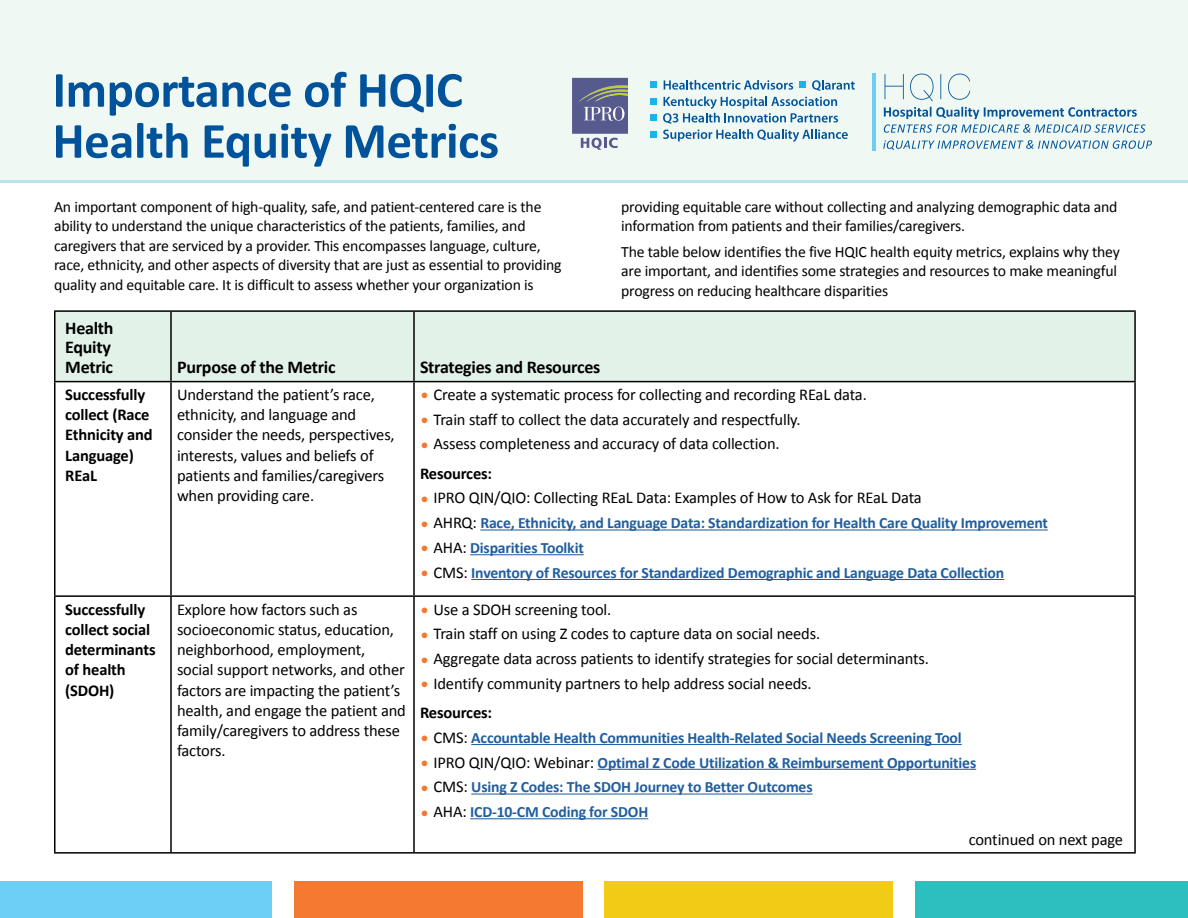
<style>
.page{position:relative;width:1188px;height:918px;background:#fff}
.page>*{position:absolute;margin:0;border:0;box-sizing:border-box;transform-origin:0 0}
.t1{font:700 51px/51px "Calibri";letter-spacing:-.01em;color:#00539b}
.H3_callouts{font:700 18px/19.5px "Calibri";letter-spacing:-.01em;color:#000}
.t2{font:16.5px/20.2px "Calibri";letter-spacing:-.01em;color:#000}
.H3_callouts-2{font:700 16.5px/20.2px "Calibri";letter-spacing:-.01em;color:#000}
.P2{font:700 16.5px "Calibri";letter-spacing:-.01em;color:#000}
.t3{font:15.75px/19.5px "Calibri";letter-spacing:-.01em;color:#000}
.t4{font:700 15.75px "Calibri";letter-spacing:-.01em;color:#215e9e}
.s1{font-size:18px;color:#f47930}
.s2{font-weight:400;font-size:18px;color:#f47930}
.s3{font-weight:400;font-size:16.5px;color:#000}
</style>
<div class="page">
<div style="left:0;top:881px;width:272px;height:37px;background:#6dcff5"></div>
<div style="left:294px;top:881px;width:289px;height:37px;background:#f47a31"></div>
<div style="left:604px;top:881px;width:289px;height:37px;background:#f1cb16"></div>
<div style="left:915px;top:881px;width:273px;height:37px;background:#2dbebf"></div>
<div style="left:0;top:0;width:1188px;height:182px;background:#f0f8f3"></div>
<svg style="left:572px;top:78px;width:56px;height:72px"></svg>
<svg style="left:883px;top:140px;width:269px;height:10px"></svg>
<hr style="left:872px;top:74px;width:4px;height:77px;background:#6ccef3">
<svg style="left:884px;top:74px;width:261px;height:59px"></svg>
<div style="left:650px;top:82px;width:7px;height:6px;background:#19b4e9"></div>
<div style="left:650px;top:98px;width:7px;height:6px;background:#19b4e9"></div>
<div style="left:650px;top:115px;width:7px;height:6px;background:#19b4e9"></div>
<div style="left:650px;top:131px;width:7px;height:6px;background:#19b4e9"></div>
<svg style="left:663px;top:80px;width:192px;height:62px"></svg>
<hr style="left:0;top:180px;width:1188px;height:3px;background:#b8e4f2">
<div style="left:56px;top:312px;width:1078px;height:69px;background:#e3f2e9"></div>
<hr style="left:170px;top:312px;width:2px;height:69px;background:#000">
<hr style="left:413px;top:312px;width:2px;height:69px;background:#000">
<hr style="left:1134px;top:312px;width:2px;height:69px;background:#000">
<hr style="left:54px;top:382px;width:2px;height:213px;background:#000">
<hr style="left:54px;top:595px;width:117px;height:2px;background:#000">
<hr style="left:54px;top:597px;width:2px;height:255px;background:#000">
<hr style="left:54px;top:852px;width:117px;height:2px;background:#000">
<hr style="left:170px;top:597px;width:2px;height:255px;background:#000">
<hr style="left:413px;top:597px;width:2px;height:255px;background:#000">
<hr style="left:1134px;top:597px;width:2px;height:255px;background:#000">
<hr style="left:171px;top:852px;width:243px;height:2px;background:#000">
<hr style="left:414px;top:852px;width:722px;height:2px;background:#000">
<hr style="left:170px;top:382px;width:2px;height:213px;background:#000">
<hr style="left:413px;top:382px;width:2px;height:213px;background:#000">
<hr style="left:1134px;top:382px;width:2px;height:213px;background:#000">
<hr style="left:171px;top:595px;width:243px;height:2px;background:#000">
<hr style="left:414px;top:595px;width:722px;height:2px;background:#000">
<hr style="left:54px;top:310px;width:117px;height:2px;background:#000">
<hr style="left:54px;top:312px;width:2px;height:69px;background:#000">
<hr style="left:171px;top:310px;width:243px;height:2px;background:#000">
<hr style="left:414px;top:310px;width:722px;height:2px;background:#000">
<hr style="left:54px;top:381px;width:117px;height:1px;background:#000">
<hr style="left:171px;top:381px;width:243px;height:1px;background:#000">
<hr style="left:414px;top:381px;width:722px;height:1px;background:#000">
<hr style="left:480px;top:529px;width:568px;height:2px;background:#215e9e">
<hr style="left:470px;top:554px;width:114px;height:1px;background:#215e9e">
<hr style="left:471px;top:579px;width:533px;height:1px;background:#215e9e">
<hr style="left:471px;top:744px;width:491px;height:1px;background:#215e9e">
<hr style="left:598px;top:769px;width:378px;height:1px;background:#215e9e">
<hr style="left:471px;top:794px;width:342px;height:1px;background:#215e9e">
<hr style="left:470px;top:818px;width:178px;height:1px;background:#215e9e">
<h2 class="t1" style="left:52px;top:62px;width:448px">Importance of HQIC<br>Health Equity Metrics</h2>
<p class="t3" style="left:54px;top:196px;width:509px">An important component of high-quality, safe, and patient-centered care is the ability to understand the unique characteristics of the patients, families, and caregivers that are serviced by a provider. This encompasses language, culture, race, ethnicity, and other aspects of diversity that are just as essential to providing quality and equitable care. It is difficult to assess whether your organization is</p>
<p class="t3" style="left:621px;top:196px;width:498px">providing equitable care without collecting and analyzing demographic data and information from patients and their families/caregivers.</p>
<p class="t3" style="left:621px;top:241px;width:500px">The table below identifies the five HQIC health equity metrics, explains why they are important, and identifies some strategies and resources to make meaningful progress on reducing healthcare disparities</p>
<p class="H3_callouts" style="left:65px;top:317px;width:50px">Health<br>Equity<br>Metric</p>
<p class="H3_callouts" style="left:177px;top:356px;width:160px">Purpose of the Metric</p>
<p class="H3_callouts" style="left:420px;top:356px;width:182px">Strategies and Resources</p>
<p class="H3_callouts-2" style="left:65px;top:384px;width:89px">Successfully collect (Race<br>Ethnicity and<br>Language)<br>REaL</p>
<p class="t2" style="left:177px;top:384px;width:219px">Understand the patient’s race, ethnicity, and language and consider the needs, perspectives, interests, values and beliefs of patients and families/caregivers when providing care.</p>
<p class="t2" style="left:420px;top:384px;width:448px"><span class="s1">•</span> Create a systematic process for collecting and recording REaL data.</p>
<p class="t2" style="left:420px;top:409px;width:382px"><span class="s1">•</span> Train staff to collect the data accurately and respectfully.</p>
<p class="t2" style="left:420px;top:433px;width:361px"><span class="s1">•</span> Assess completeness and accuracy of data collection.</p>
<p class="P2" style="left:420px;top:462px;width:74px">Resources:</p>
<p class="t2" style="left:420px;top:487px;width:503px"><span class="s1">•</span> IPRO QIN/QIO: Collecting REaL Data: Examples of How to Ask for REaL Data</p>
<p class="t4" style="left:420px;top:512px;width:630px"><span class="s2">•</span> <span class="s3">AHRQ:</span> Race, Ethnicity, and Language Data: Standardization for Health Care Quality Improvement</p>
<p class="t4" style="left:420px;top:537px;width:165px"><span class="s2">•</span> <span class="s3">AHA:</span> Disparities Toolkit</p>
<p class="t4" style="left:420px;top:561px;width:586px"><span class="s2">•</span> <span class="s3">CMS:</span> Inventory of Resources for Standardized Demographic and Language Data Collection</p>
<p class="H3_callouts-2" style="left:65px;top:598px;width:92px">Successfully collect social determinants of health (SDOH)</p>
<p class="t2" style="left:177px;top:598px;width:230px">Explore how factors such as socioeconomic status, education, neighborhood, employment, social support networks, and other factors are impacting the patient’s health, and engage the patient and family/caregivers to address these factors.</p>
<p class="t2" style="left:420px;top:598px;width:193px"><span class="s1">•</span> Use a SDOH screening tool.</p>
<p class="t2" style="left:420px;top:623px;width:402px"><span class="s1">•</span> Train staff on using Z codes to capture data on social needs.</p>
<p class="t2" style="left:420px;top:648px;width:511px"><span class="s1">•</span> Aggregate data across patients to identify strategies for social determinants.</p>
<p class="t2" style="left:420px;top:673px;width:393px"><span class="s1">•</span> Identify community partners to help address social needs.</p>
<p class="P2" style="left:420px;top:701px;width:74px">Resources:</p>
<p class="t4" style="left:420px;top:726px;width:543px"><span class="s2">•</span> <span class="s3">CMS:</span> Accountable Health Communities Health-Related Social Needs Screening Tool</p>
<p class="t4" style="left:420px;top:751px;width:558px"><span class="s2">•</span> <span class="s3">IPRO QIN/QIO: Webinar:</span> Optimal Z Code Utilization &amp; Reimbursement Opportunities</p>
<p class="t4" style="left:420px;top:776px;width:394px"><span class="s2">•</span> <span class="s3">CMS:</span> Using Z Codes: The SDOH Journey to Better Outcomes</p>
<p class="t4" style="left:420px;top:801px;width:230px"><span class="s2">•</span> <span class="s3">AHA:</span> ICD-10-CM Coding for SDOH</p>
<p class="t2" style="left:969px;top:828px;width:156px">continued on next page</p>
</div>
